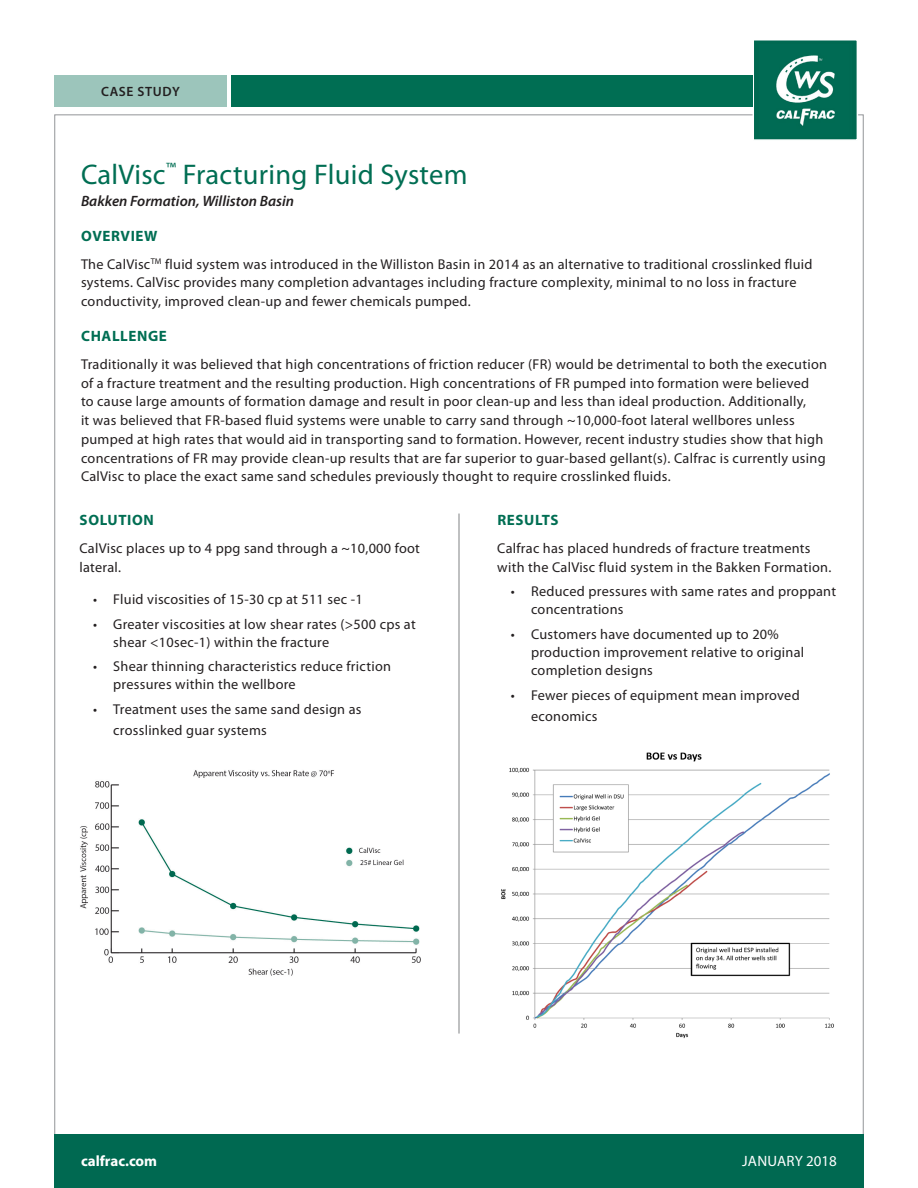
<style>
.page{position:relative;width:918px;height:1188px;background:#fff}
.page>*{position:absolute;margin:0;border:0;box-sizing:border-box;transform-origin:0 0}
.Headline{font:28.5px "Myriad Pro";letter-spacing:.01em;color:#006e53}
.Subhead_Green{font:700 15px "Myriad Pro";letter-spacing:.04em;color:#006e53}
.Location{font:italic 600 15px "Myriad Pro";color:#231f20}
.t1{font:700 15px "Myriad Pro";color:#fff}
.t2{font:15px "Myriad Pro";letter-spacing:.01em;color:#fff}
.Body_Copy{font:14.25px/18.8px "Myriad Pro";letter-spacing:.02em;color:#231f20}
.Case_Study_Box{font:600 13.5px "Myriad Pro";letter-spacing:.05em;color:#231f20}
</style>
<div class="page">
<img style="left:80px;top:770px;width:341px;height:206px">
<img style="left:501px;top:752px;width:333px;height:287px">
<svg style="left:752px;top:40px;width:107px;height:100px;background:#2d8471"></svg>
<div style="left:54px;top:75px;width:173px;height:31px;background:#9cc5bb"></div>
<div style="left:231px;top:75px;width:522px;height:31px;background:#006e53"></div>
<div style="left:54px;top:1134px;width:810px;height:54px;background:#006951"></div>
<hr style="left:459px;top:514px;width:1px;height:520px;background:#808285">
<p class="Case_Study_Box" style="left:101px;top:84px;width:80px">CASE STUDY</p>
<p class="Headline" style="left:81px;top:159px;width:388px">CalVisc<sup>™</sup> Fracturing Fluid System</p>
<p class="Location" style="left:81px;top:193px;width:215px">Bakken Formation, Williston Basin</p>
<p class="Subhead_Green" style="left:81px;top:227px;width:78px">OVERVIEW</p>
<p class="Body_Copy" style="left:81px;top:255px;width:733px">The CalVisc<sup>TM</sup> fluid system was introduced in the Williston Basin in 2014 as an alternative to traditional crosslinked fluid systems. CalVisc provides many completion advantages including fracture complexity, minimal to no loss in fracture conductivity, improved clean-up and fewer chemicals pumped.</p>
<p class="Subhead_Green" style="left:81px;top:327px;width:87px">CHALLENGE</p>
<p class="Body_Copy" style="left:81px;top:355px;width:748px">Traditionally it was believed that high concentrations of friction reducer (FR) would be detrimental to both the execution of a fracture treatment and the resulting production. High concentrations of FR pumped into formation were believed<br>to cause large amounts of formation damage and result in poor clean-up and less than ideal production. Additionally,<br>it was believed that FR-based fluid systems were unable to carry sand through ~10,000-foot lateral wellbores unless pumped at high rates that would aid in transporting sand to formation. However, recent industry studies show that high concentrations of FR may provide clean-up results that are far superior to guar-based gellant(s). Calfrac is currently using CalVisc to place the exact same sand schedules previously thought to require crosslinked fluids.</p>
<p class="Subhead_Green" style="left:80px;top:511px;width:76px">SOLUTION</p>
<p class="Body_Copy" style="left:80px;top:539px;width:342px">CalVisc places up to 4 ppg sand through a ~10,000 foot lateral.</p>
<p class="Body_Copy" style="left:93px;top:590px;width:271px">• Fluid viscosities of 15-30 cp at 511 sec -1</p>
<p class="Body_Copy" style="left:113px;top:615px;width:304px;line-height:18px;text-indent:-20px">• Greater viscosities at low shear rates (&gt;500 cps at shear &lt;10sec-1) within the fracture</p>
<p class="Body_Copy" style="left:113px;top:658px;width:279px;line-height:18px;text-indent:-20px">• Shear thinning characteristics reduce friction pressures within the wellbore</p>
<p class="Body_Copy" style="left:113px;top:699px;width:250px;line-height:21px;text-indent:-20px">• Treatment uses the same sand design as crosslinked guar systems</p>
<p class="Subhead_Green" style="left:497px;top:511px;width:63px">RESULTS</p>
<p class="Body_Copy" style="left:497px;top:539px;width:336px">Calfrac has placed hundreds of fracture treatments with the CalVisc fluid system in the Bakken Formation.</p>
<p class="Body_Copy" style="left:531px;top:583px;width:307px;line-height:18px;text-indent:-20px">• Reduced pressures with same rates and proppant concentrations</p>
<p class="Body_Copy" style="left:531px;top:626px;width:275px;line-height:18px;text-indent:-20px">• Customers have documented up to 20% production improvement relative to original completion designs</p>
<p class="Body_Copy" style="left:531px;top:685px;width:270px;line-height:21px;text-indent:-20px">• Fewer pieces of equipment mean improved economics</p>
<p class="t1" style="left:81px;top:1153px;width:78px">calfrac.com</p>
<p class="t2" style="left:742px;top:1153px;width:96px">JANUARY 2018</p>
</div>
